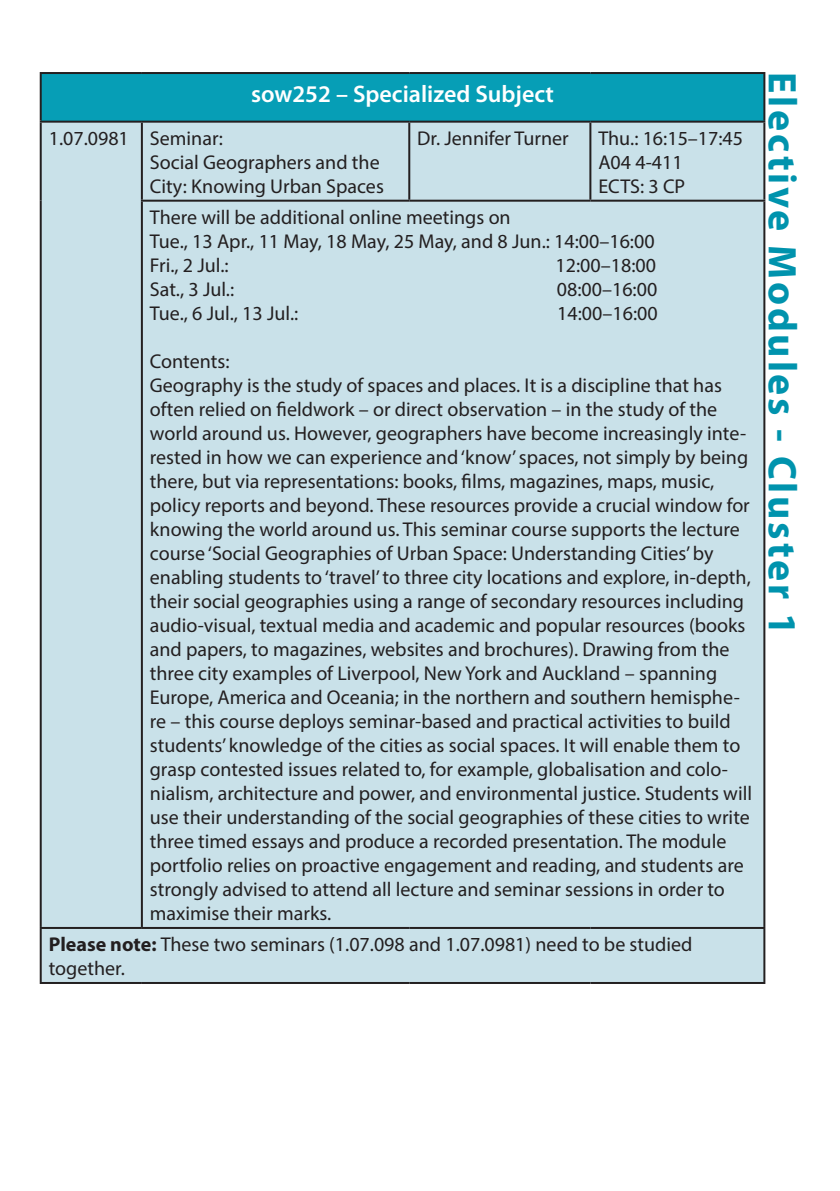
<style>
.page{position:relative;width:840px;height:1191px;background:#fff}
.page>*{position:absolute;margin:0;border:0;box-sizing:border-box;transform-origin:0 0}
.t1{font:700 40px "Myriad Pro";letter-spacing:.07em;color:#0093ad}
.t2{font:600 24px "Myriad Pro";color:#fff}
.t3{font:20px/24px "Myriad Pro";color:#231f20}
.s1{font-weight:700}
</style>
<div class="page">
<div style="left:41px;top:73px;width:723px;height:49px;background:#069eb6"></div>
<div style="left:42px;top:123px;width:721px;height:859px;background:#c9e1e9"></div>
<hr style="left:40px;top:72px;width:102px;height:2px;background:#231f20">
<hr style="left:40px;top:74px;width:2px;height:47px;background:#231f20">
<hr style="left:142px;top:72px;width:267px;height:2px;background:#231f20">
<hr style="left:409px;top:72px;width:181px;height:2px;background:#231f20">
<hr style="left:590px;top:72px;width:175px;height:2px;background:#231f20">
<hr style="left:763px;top:74px;width:2px;height:47px;background:#231f20">
<hr style="left:40px;top:121px;width:102px;height:2px;background:#231f20">
<hr style="left:40px;top:123px;width:2px;height:78px;background:#231f20">
<hr style="left:142px;top:121px;width:267px;height:2px;background:#231f20">
<hr style="left:141px;top:123px;width:2px;height:77px;background:#231f20">
<hr style="left:409px;top:121px;width:181px;height:2px;background:#231f20">
<hr style="left:408px;top:123px;width:2px;height:77px;background:#231f20">
<hr style="left:590px;top:121px;width:175px;height:2px;background:#231f20">
<hr style="left:589px;top:123px;width:2px;height:77px;background:#231f20">
<hr style="left:763px;top:123px;width:2px;height:77px;background:#231f20">
<hr style="left:40px;top:201px;width:2px;height:726px;background:#231f20">
<hr style="left:141px;top:200px;width:268px;height:2px;background:#231f20">
<hr style="left:141px;top:202px;width:2px;height:725px;background:#231f20">
<hr style="left:409px;top:200px;width:181px;height:2px;background:#231f20">
<hr style="left:590px;top:200px;width:175px;height:2px;background:#231f20">
<hr style="left:763px;top:202px;width:2px;height:725px;background:#231f20">
<hr style="left:40px;top:927px;width:102px;height:2px;background:#231f20">
<hr style="left:40px;top:929px;width:2px;height:53px;background:#231f20">
<hr style="left:142px;top:927px;width:267px;height:2px;background:#231f20">
<hr style="left:409px;top:927px;width:181px;height:2px;background:#231f20">
<hr style="left:590px;top:927px;width:175px;height:2px;background:#231f20">
<hr style="left:763px;top:929px;width:2px;height:53px;background:#231f20">
<hr style="left:40px;top:982px;width:102px;height:2px;background:#231f20">
<hr style="left:142px;top:982px;width:267px;height:2px;background:#231f20">
<hr style="left:409px;top:982px;width:181px;height:2px;background:#231f20">
<hr style="left:590px;top:982px;width:175px;height:2px;background:#231f20">
<p class="t2" style="left:251px;top:79px;width:304px">sow252 – Specialized Subject</p>
<p class="t3" style="left:150px;top:126px;width:235px;text-indent:-101px">1.07.0981 Seminar:<br>Social Geographers and the<br>City: Knowing Urban Spaces</p>
<p class="t3" style="left:417px;top:126px;width:153px">Dr. Jennifer Turner</p>
<p class="t3" style="left:598px;top:126px;width:146px">Thu.: 16:15–17:45<br>A04 4-411<br>ECTS: 3 CP</p>
<p class="t3" style="left:150px;top:205px;width:506px">There will be additional online meetings on<br>Tue., 13 Apr., 11 May, 18 May, 25 May, and 8 Jun.: 14:00–16:00<br>Fri., 2 Jul.:</p>
<p class="t3" style="left:555px;top:253px;width:102px">12:00–18:00</p>
<p class="t3" style="left:150px;top:277px;width:86px">Sat., 3 Jul.:</p>
<p class="t3" style="left:556px;top:277px;width:102px">08:00–16:00</p>
<p class="t3" style="left:150px;top:301px;width:150px">Tue., 6 Jul., 13 Jul.:</p>
<p class="t3" style="left:557px;top:301px;width:102px">14:00–16:00</p>
<p class="t3" style="left:150px;top:349px;width:603px">Contents:<br>Geography is the study of spaces and places. It is a discipline that has often relied on fieldwork – or direct observation – in the study of the world around us. However, geographers have become increasingly inte&shy;rested in how we can experience and ‘know’ spaces, not simply by being there, but via representations: books, films, magazines, maps, music, policy reports and beyond. These resources provide a crucial window for knowing the world around us. This seminar course supports the lecture course ‘Social Geographies of Urban Space: Understanding Cities’ by enabling students to ‘travel’ to three city locations and explore, in-depth, their social geographies using a range of secondary resources including audio-visual, textual media and academic and popular resources (books and papers, to magazines, websites and brochures). Drawing from the three city examples of Liverpool, New York and Auckland – spanning Europe, America and Oceania; in the northern and southern hemisphe&shy;re – this course deploys seminar-based and practical activities to build students’ knowledge of the cities as social spaces. It will enable them to grasp contested issues related to, for example, globalisation and colo&shy;nialism, architecture and power, and environmental justice. Students will use their understanding of the social geographies of these cities to write three timed essays and produce a recorded presentation. The module portfolio relies on proactive engagement and reading, and students are strongly advised to attend all lecture and seminar sessions in order to maximise their marks.</p>
<p class="t3" style="left:49px;top:932px;width:645px"><span class="s1">Please note:</span> These two seminars (1.07.098 and 1.07.0981) need to be studied together.</p>
<h1 class="t1" style="left:808px;top:72px;width:564px;rotate:90deg">Elective Modules - Cluster 1</h1>
</div>
